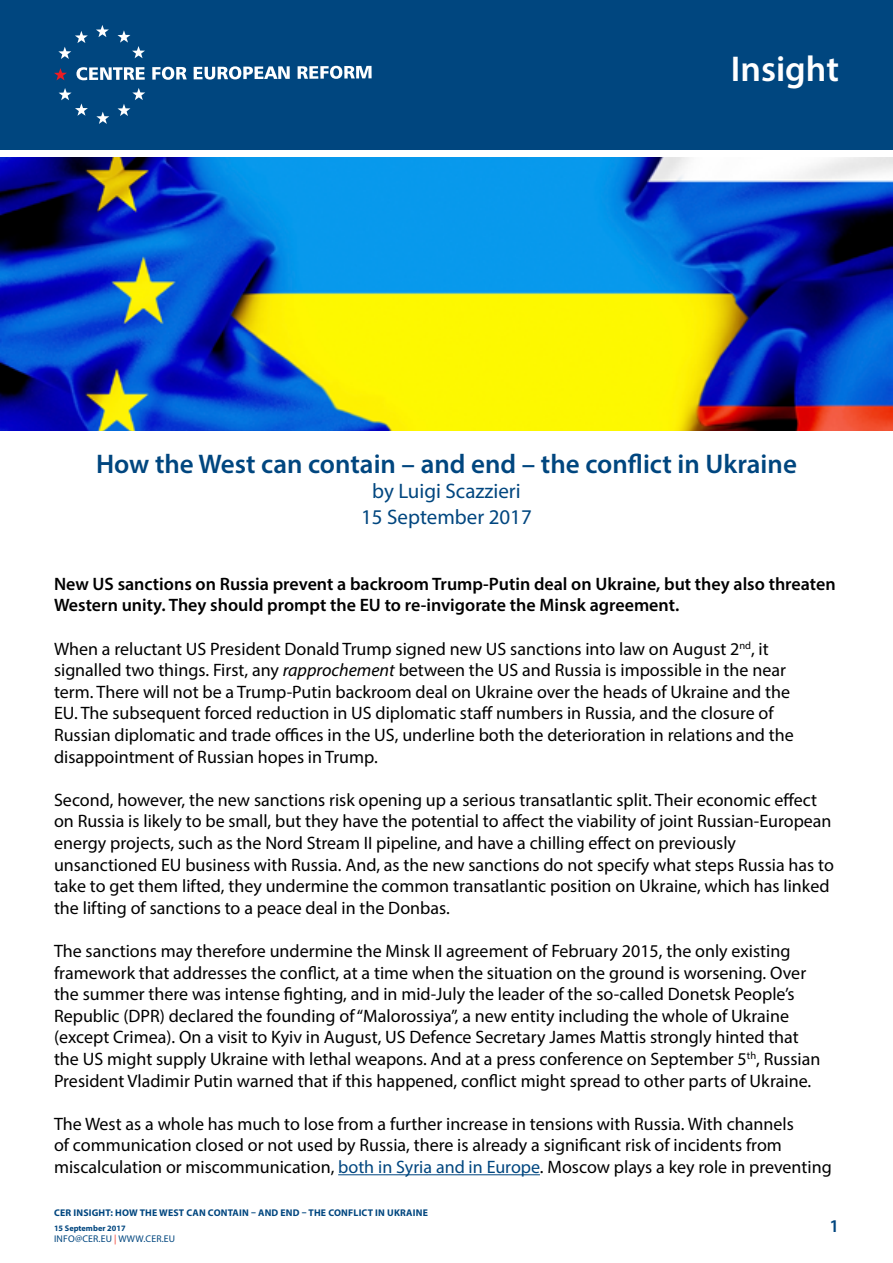
<style>
.page{position:relative;width:893px;height:1263px;background:#fff}
.page>*{position:absolute;margin:0;border:0;box-sizing:border-box;transform-origin:0 0}
.t1{font:600 36px "Myriad Pro";color:#fff}
.t2{font:600 27px "Myriad Pro";color:#00467f}
.t3{font:21px/25.2px "Myriad Pro";color:#00467f;text-align:center}
.t4{font:18px/21.6px "Myriad Pro";color:#000}
.t5{font:600 18px/21.6px "Myriad Pro";color:#000}
.t6{font:600 18px "Myriad Pro";color:#00467f}
.t7{font:700 9.75px "Myriad Pro";letter-spacing:.02em;color:#00467f}
.t8{font:9.75px "Myriad Pro";letter-spacing:.02em;color:#00467f}
.t9{font:700 8.25px "Myriad Pro";color:#00467f}
.s1{font-style:italic}
.s2{color:#00467f}
.s3{color:#ee3124}
</style>
<div class="page">
<div style="left:0;top:0;width:893px;height:150px;background:#00467f"></div>
<img style="left:0;top:157px;width:893px;height:273px">
<hr style="left:338px;top:1174px;width:202px;height:1px;background:#00467f">
<svg style="left:96px;top:25px;width:13px;height:12px"></svg>
<svg style="left:118px;top:30px;width:27px;height:28px"></svg>
<svg style="left:118px;top:88px;width:27px;height:28px"></svg>
<svg style="left:96px;top:112px;width:13px;height:12px"></svg>
<svg style="left:59px;top:88px;width:29px;height:28px"></svg>
<svg style="left:58px;top:31px;width:30px;height:28px"></svg>
<svg style="left:54px;top:68px;width:13px;height:12px"></svg>
<svg style="left:76px;top:67px;width:69px;height:13px"></svg>
<svg style="left:152px;top:67px;width:35px;height:13px"></svg>
<svg style="left:194px;top:66px;width:96px;height:14px"></svg>
<svg style="left:298px;top:66px;width:74px;height:13px"></svg>
<h1 class="t1" style="left:731px;top:46px;width:110px">Insight</h1>
<h2 class="t2" style="left:96px;top:447px;width:702px">How the West can contain – and end – the conflict in Ukraine</h2>
<p class="t3" style="left:361px;top:478px;width:172px">by Luigi Scazzieri<br>15 September 2017</p>
<p class="t5" style="left:54px;top:572px;width:783px">New US sanctions on Russia prevent a backroom Trump-Putin deal on Ukraine, but they also threaten<br>Western unity. They should prompt the EU to re-invigorate the Minsk agreement.</p>
<p class="t4" style="left:54px;top:637px;width:741px">When a reluctant US President Donald Trump signed new US sanctions into law on August 2<sup>nd</sup>, it signalled two things. First, any <span class="s1">rapprochement</span> between the US and Russia is impossible in the near term. There will not be a Trump-Putin backroom deal on Ukraine over the heads of Ukraine and the EU. The subsequent forced reduction in US diplomatic staff numbers in Russia, and the closure of Russian diplomatic and trade offices in the US, underline both the deterioration in relations and the disappointment of Russian hopes in Trump.</p>
<p class="t4" style="left:54px;top:789px;width:781px">Second, however, the new sanctions risk opening up a serious transatlantic split. Their economic effect on Russia is likely to be small, but they have the potential to affect the viability of joint Russian-European energy projects, such as the Nord Stream II pipeline, and have a chilling effect on previously unsanctioned EU business with Russia. And, as the new sanctions do not specify what steps Russia has to take to get them lifted, they undermine the common transatlantic position on Ukraine, which has linked the lifting of sanctions to a peace deal in the Donbas.</p>
<p class="t4" style="left:54px;top:940px;width:768px">The sanctions may therefore undermine the Minsk II agreement of February 2015, the only existing framework that addresses the conflict, at a time when the situation on the ground is worsening. Over the summer there was intense fighting, and in mid-July the leader of the so-called Donetsk People’s Republic (DPR) declared the founding of “Malorossiya’’, a new entity including the whole of Ukraine (except Crimea). On a visit to Kyiv in August, US Defence Secretary James Mattis strongly hinted that the US might supply Ukraine with lethal weapons. And at a press conference on September 5<sup>th</sup>, Russian President Vladimir Putin warned that if this happened, conflict might spread to other parts of Ukraine.</p>
<p class="t4" style="left:54px;top:1113px;width:779px">The West as a whole has much to lose from a further increase in tensions with Russia. With channels<br>of communication closed or not used by Russia, there is already a significant risk of incidents from miscalculation or miscommunication, <span class="s2">both in Syria and in Europe</span>. Moscow plays a key role in preventing</p>
<p class="t7" style="left:54px;top:1206px;width:93px">CER INSIGHT: HOW THE</p>
<p class="t7" style="left:159px;top:1206px;width:8px">WEST</p>
<p class="t7" style="left:186px;top:1206px;width:129px">CAN CONTAIN – AND EN D – THE</p>
<p class="t7" style="left:328px;top:1206px;width:91px">CONFLICT IN UKRAINE</p>
<p class="t9" style="left:54px;top:1223px;width:73px">15 SEPTEMBER 2017</p>
<p class="t8" style="left:54px;top:1232px;width:6px">info</p>
<p class="t8" style="left:75px;top:1232px;width:102px">@cer.EU <span class="s3">|</span> WWW.CER.EU</p>
<p class="t6" style="left:829px;top:1214px;width:11px">1</p>
</div>
